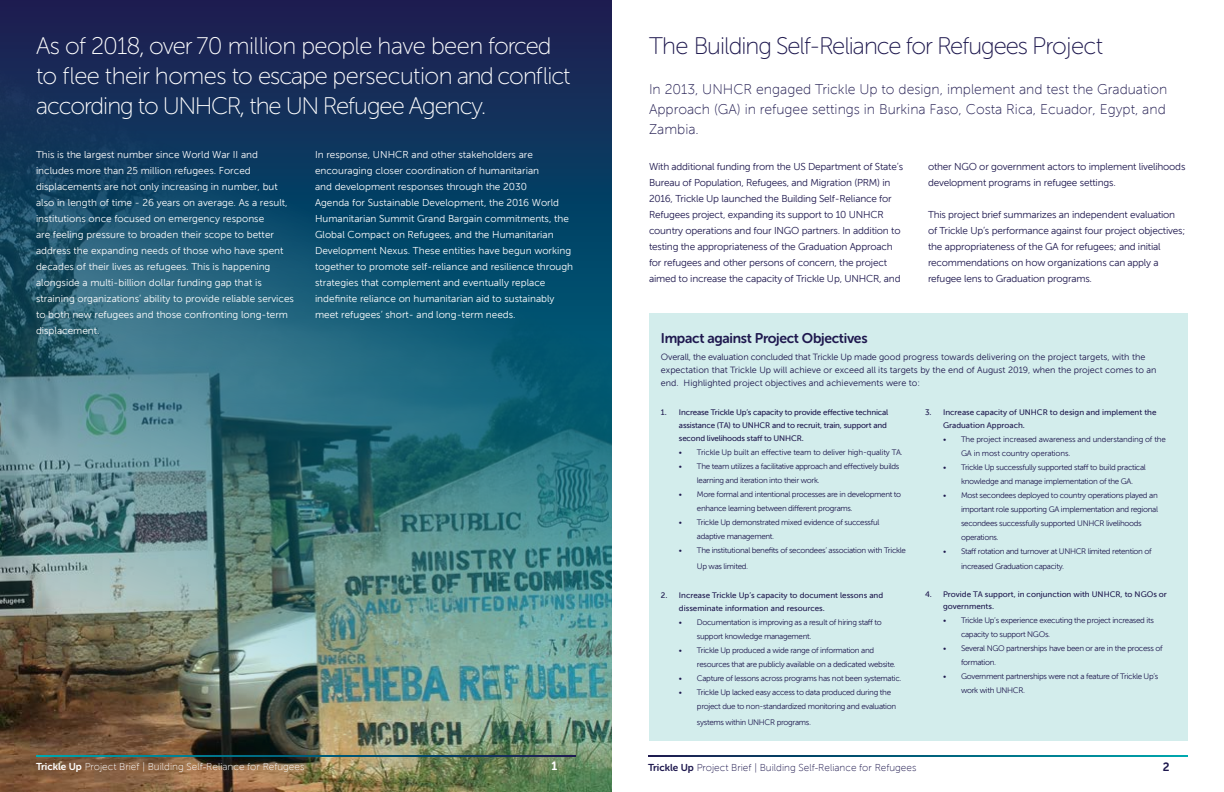
<style>
.page{position:relative;width:1224px;height:792px;background:#fff}
.page>*{position:absolute;margin:0;border:0;box-sizing:border-box;transform-origin:0 0}
.t1{font:24px/30px "Museo Sans Rounded 100";letter-spacing:-.04em;color:#fff}
.t2{font:24px "Museo Sans Rounded 100";letter-spacing:-.04em;color:#1e184e}
.t3{font:14px/20px "Museo Sans 100";color:#1e184e;text-align:justify}
.t4{font:14px "Museo Sans Rounded 700";letter-spacing:-.02em;color:#1e184e}
.t5{font:12px "Museo Sans Rounded 700";color:#fff}
.t6{font:12px "Museo Sans Rounded 700";color:#1e184e}
.t7{font:10px/16px "Museo Sans 300";color:#fff}
.t8{font:10px/16px "Museo Sans 300";letter-spacing:-.02em;color:#1e184e}
.t9{font:10px "Museo Sans 100";color:#fff}
.t10{font:10px "Museo Sans 100";color:#1e184e}
.t11{font:9px/13px "Museo Sans 300";color:#1e184e}
.t12{font:8px/14px "Museo Sans 300";letter-spacing:-.04em;color:#1e184e}
.t13{font:8px/13px "Museo Sans 500";color:#1e184e}
.t14{font:8px/13px "Museo Sans 500";letter-spacing:-.02em;color:#1e184e}
.t15{font:8px/14px "Museo Sans 300";letter-spacing:-.02em;color:#1e184e}
.s1{font-family:"Museo Sans Rounded 700"}
</style>
<div class="page">
<img style="left:0;top:0;width:612px;height:792px">
<div style="left:649px;top:313px;width:539px;height:428px;background:#d3edec"></div>
<hr style="left:36px;top:755px;width:540px;height:2px;background:#fff">
<h1 class="t1" style="left:36px;top:31px;width:536px">As of 2018, over 70 million people have been forced to flee their homes to escape persecution and conflict according to UNHCR, the UN Refugee Agency.</h1>
<h1 class="t2" style="left:649px;top:33px;width:456px">The Building Self-Reliance for Refugees Project</h1>
<h2 class="t3" style="left:649px;top:79px;width:520px">In 2013, UNHCR engaged Trickle Up to design, implement and test the Graduation Approach (GA) in refugee settings in Burkina Faso, Costa Rica, Ecuador, Egypt, and Zambia.</h2>
<p class="t8" style="left:649px;top:159px;width:256px">With additional funding from the US Department of State’s Bureau of Population, Refugees, and Migration (PRM) in 2016, Trickle Up launched the Building Self-Reliance for Refugees project, expanding its support to 10 UNHCR country operations and four INGO partners. In addition to testing the appropriateness of the Graduation Approach for refugees and other persons of concern, the project aimed to increase the capacity of Trickle Up, UNHCR, and</p>
<p class="t8" style="left:928px;top:159px;width:259px">other NGO or government actors to implement livelihoods development programs in refugee settings.</p>
<p class="t7" style="left:36px;top:147px;width:260px">This is the largest number since World War II and includes more than 25 million refugees. Forced displacements are not only increasing in number, but also in length of time - 26 years on average. As a result, institutions once focused on emergency response<br>are feeling pressure to broaden their scope to better address the expanding needs of those who have spent decades of their lives as refugees. This is happening alongside a multi-billion dollar funding gap that is straining organizations’ ability to provide reliable services to both new refugees and those confronting long-term displacement.</p>
<p class="t7" style="left:315px;top:147px;width:260px">In response, UNHCR and other stakeholders are encouraging closer coordination of humanitarian<br>and development responses through the 2030<br>Agenda for Sustainable Development, the 2016 World Humanitarian Summit Grand Bargain commitments, the Global Compact on Refugees, and the Humanitarian Development Nexus. These entities have begun working together to promote self-reliance and resilience through strategies that complement and eventually replace indefinite reliance on humanitarian aid to sustainably meet refugees’ short- and long-term needs.</p>
<p class="t8" style="left:928px;top:207px;width:259px">This project brief summarizes an independent evaluation of Trickle Up’s performance against four project objectives; the appropriateness of the GA for refugees; and initial recommendations on how organizations can apply a refugee lens to Graduation programs.</p>
<h2 class="t4" style="left:661px;top:330px;width:208px">Impact against Project Objectives</h2>
<p class="t11" style="left:661px;top:350px;width:497px">Overall, the evaluation concluded that Trickle Up made good progress towards delivering on the project targets, with the expectation that Trickle Up will achieve or exceed all its targets by the end of August 2019, when the project comes to an end. Highlighted project objectives and achievements were to:</p>
<p class="t14" style="left:679px;top:406px;width:211px;text-indent:-18px">1. Increase Trickle Up’s capacity to provide effective technical assistance (TA) to UNHCR and to recruit, train, support and second livelihoods staff to UNHCR.</p>
<p class="t15" style="left:679px;top:445px;width:225px">• Trickle Up built an effective team to deliver high-quality TA.</p>
<p class="t12" style="left:697px;top:459px;width:204px;text-indent:-18px">• The team utilizes a facilitative approach and effectively builds learning and iteration into their work.</p>
<p class="t12" style="left:697px;top:487px;width:206px;text-indent:-18px">• More formal and intentional processes are in development to enhance learning between different programs.</p>
<p class="t12" style="left:697px;top:515px;width:184px;text-indent:-18px">• Trickle Up demonstrated mixed evidence of successful adaptive management.</p>
<p class="t12" style="left:697px;top:542px;width:210px;line-height:16px;text-indent:-18px">• The institutional benefits of secondees’ association with Trickle<br>Up was limited.</p>
<p class="t13" style="left:679px;top:589px;width:206px;text-indent:-18px">2. Increase Trickle Up’s capacity to document lessons and disseminate information and resources.</p>
<p class="t12" style="left:697px;top:615px;width:186px;text-indent:-18px">• Documentation is improving as a result of hiring staff to support knowledge management.</p>
<p class="t12" style="left:697px;top:643px;width:200px;text-indent:-18px">• Trickle Up produced a wide range of information and resources that are publicly available on a dedicated website.</p>
<p class="t12" style="left:679px;top:671px;width:224px">• Capture of lessons across programs has not been systematic.</p>
<p class="t12" style="left:697px;top:685px;width:201px;text-indent:-18px">• Trickle Up lacked easy access to data produced during the project due to non-standardized monitoring and evaluation</p>
<p class="t12" style="left:697px;top:715px;width:116px">systems within UNHCR programs.</p>
<p class="t13" style="left:943px;top:406px;width:215px;text-indent:-18px">3. Increase capacity of UNHCR to design and implement the<br>Graduation Approach.</p>
<p class="t15" style="left:961px;top:432px;width:206px;text-indent:-18px">• The project increased awareness and understanding of the<br>GA in most country operations.</p>
<p class="t12" style="left:961px;top:460px;width:186px;text-indent:-18px">• Trickle Up successfully supported staff to build practical knowledge and manage implementation of the GA.</p>
<p class="t12" style="left:961px;top:488px;width:199px;text-indent:-18px">• Most secondees deployed to country operations played an important role supporting GA implementation and regional secondees successfully supported UNHCR livelihoods operations.</p>
<p class="t12" style="left:961px;top:544px;width:192px;line-height:15px;text-indent:-18px">• Staff rotation and turnover at UNHCR limited retention of increased Graduation capacity.</p>
<p class="t13" style="left:943px;top:588px;width:225px;line-height:12px;text-indent:-18px">4. Provide TA support, in conjunction with UNHCR, to NGOs or governments.</p>
<p class="t12" style="left:961px;top:613px;width:194px;text-indent:-18px">• Trickle Up’s experience executing the project increased its capacity to support NGOs.</p>
<p class="t12" style="left:961px;top:641px;width:203px;text-indent:-18px">• Several NGO partnerships have been or are in the process of formation.</p>
<p class="t12" style="left:961px;top:669px;width:199px;text-indent:-18px">• Government partnerships were not a feature of Trickle Up’s work with UNHCR.</p>
<p class="t9" style="left:36px;top:761px;width:270px"><span class="s1">Trickle Up</span> Project Brief | Building Self-Reliance for Refugees</p>
<h3 class="t5" style="left:551px;top:760px;width:7px">1</h3>
<p class="t10" style="left:648px;top:762px;width:270px"><span class="s1">Trickle Up</span> Project Brief | Building Self-Reliance for Refugees</p>
<h3 class="t6" style="left:1163px;top:761px;width:8px">2</h3>
</div>
